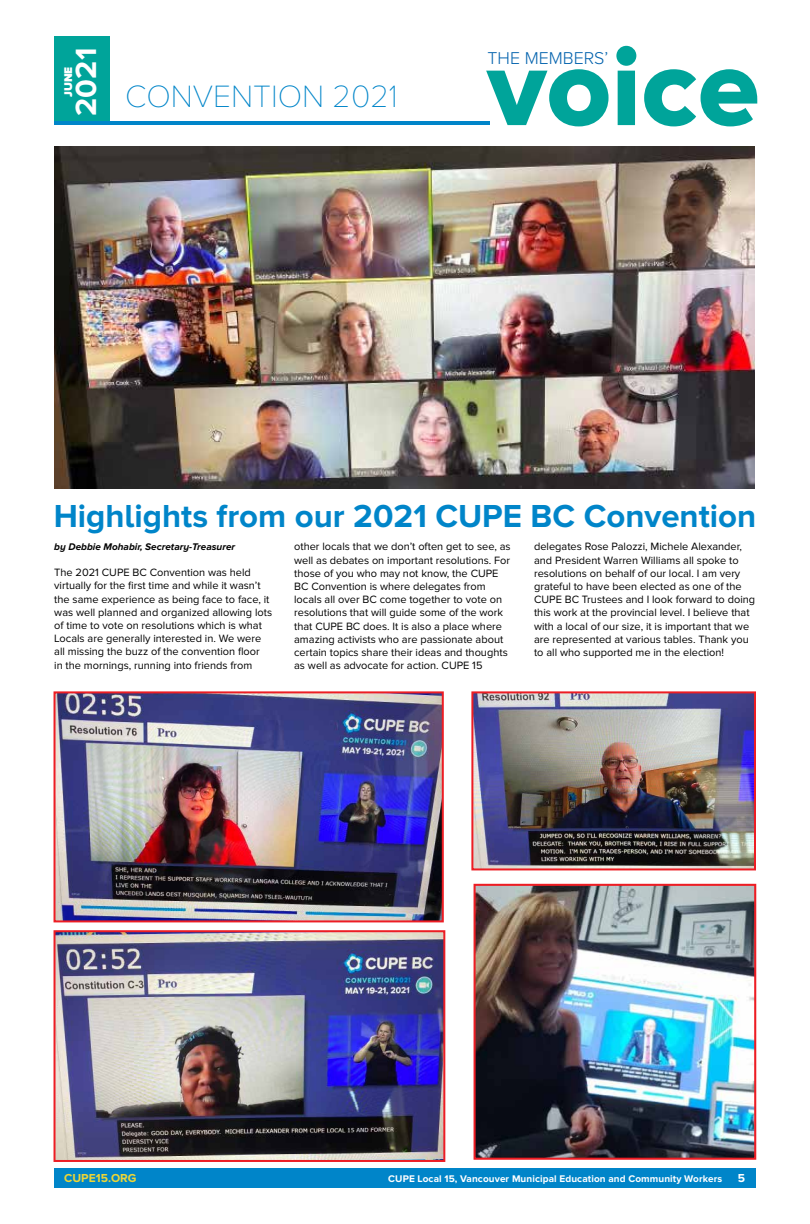
<style>
.page{position:relative;width:810px;height:1224px;background:#fff}
.page>*{position:absolute;margin:0;border:0;box-sizing:border-box;transform-origin:0 0}
.t1{font:112.8px "Proxima Nova A Extrabld";color:#00a49a}
.t2{font:700 33px "Proxima Nova A";color:#0085c9}
.t3{font:100 32px "Proxima Nova A";color:#0085c9}
.t4{font:700 30.3px "Proxima Nova A";color:#fff}
.t5{font:300 17.7px "Proxima Nova A";color:#0061ad}
.t6{font:700 12px "Proxima Nova";color:#eed636}
.t7{font:700 12px "Proxima Nova A";color:#fff}
.t8{font:900 11.6px "Proxima Nova A";color:#fff}
.t9{font:11px/13.2px "Proxima Nova";color:#000}
.t10{font:700 10px "Proxima Nova";letter-spacing:.01em;color:#fff}
.t11{font:italic 700 10px "Proxima Nova A";color:#000}
</style>
<div class="page">
<div style="left:54px;top:1169px;width:702px;height:19px;background:#0085c9"></div>
<div style="left:54px;top:36px;width:55px;height:86px;background:#00a49a"></div>
<hr style="left:54px;top:121px;width:436px;height:4px;background:#0085c9">
<img style="left:54px;top:147px;width:701px;height:341px">
<img style="left:57px;top:933px;width:385px;height:226px">
<div style="left:54px;top:930px;width:391px;height:232px;border:2px solid #ed1d24"></div>
<img style="left:477px;top:887px;width:276px;height:270px">
<div style="left:474px;top:884px;width:282px;height:276px;border:2px solid #ed1d24"></div>
<img style="left:57px;top:694px;width:384px;height:225px">
<div style="left:54px;top:691px;width:390px;height:231px;border:2px solid #ed1d24"></div>
<img style="left:474px;top:694px;width:279px;height:173px">
<div style="left:471px;top:691px;width:285px;height:179px;border:2px solid #ed1d24"></div>
<h1 class="t1" style="left:487px;top:22px;width:274px">voice</h1>
<h3 class="t4" style="left:69px;top:116px;width:69px;rotate:-90deg">2021</h3>
<h3 class="t5" style="left:488px;top:48px;width:122px">THE MEMBERS’</h3>
<p class="t8" style="left:62px;top:97px;width:32px;rotate:-90deg">JUNE</p>
<h3 class="t3" style="left:125px;top:79px;width:274px">CONVENTION 2021</h3>
<h2 class="t2" style="left:54px;top:497px;width:704px">Highlights from our 2021 CUPE BC Convention</h2>
<p class="t11" style="left:54px;top:541px;width:182px">by Debbie Mohabir, Secretary-Treasurer</p>
<p class="t9" style="left:54px;top:566px;width:219px">The 2021 CUPE BC Convention was held virtually for the first time and while it wasn’t the same experience as being face to face, it was well planned and organized allowing lots of time to vote on resolutions which is what Locals are generally interested in. We were all missing the buzz of the convention floor<br>in the mornings, running into friends from</p>
<p class="t9" style="left:294px;top:540px;width:218px">other locals that we don’t often get to see, as well as debates on important resolutions. For those of you who may not know, the CUPE BC Convention is where delegates from locals all over BC come together to vote on resolutions that will guide some of the work that CUPE BC does. It is also a place where amazing activists who are passionate about certain topics share their ideas and thoughts as well as advocate for action. CUPE 15</p>
<p class="t9" style="left:534px;top:540px;width:223px">delegates Rose Palozzi, Michele Alexander, and President Warren Williams all spoke to resolutions on behalf of our local. I am very grateful to have been elected as one of the CUPE BC Trustees and I look forward to doing this work at the provincial level. I believe that with a local of our size, it is important that we are represented at various tables. Thank you to all who supported me in the election!</p>
<p class="t6" style="left:64px;top:1171px;width:74px">CUPE15.ORG</p>
<p class="t10" style="left:388px;top:1173px;width:335px">CUPE Local 15, Vancouver Municipal Education and Community Workers</p>
<p class="t7" style="left:738px;top:1171px;width:9px">5</p>
</div>
